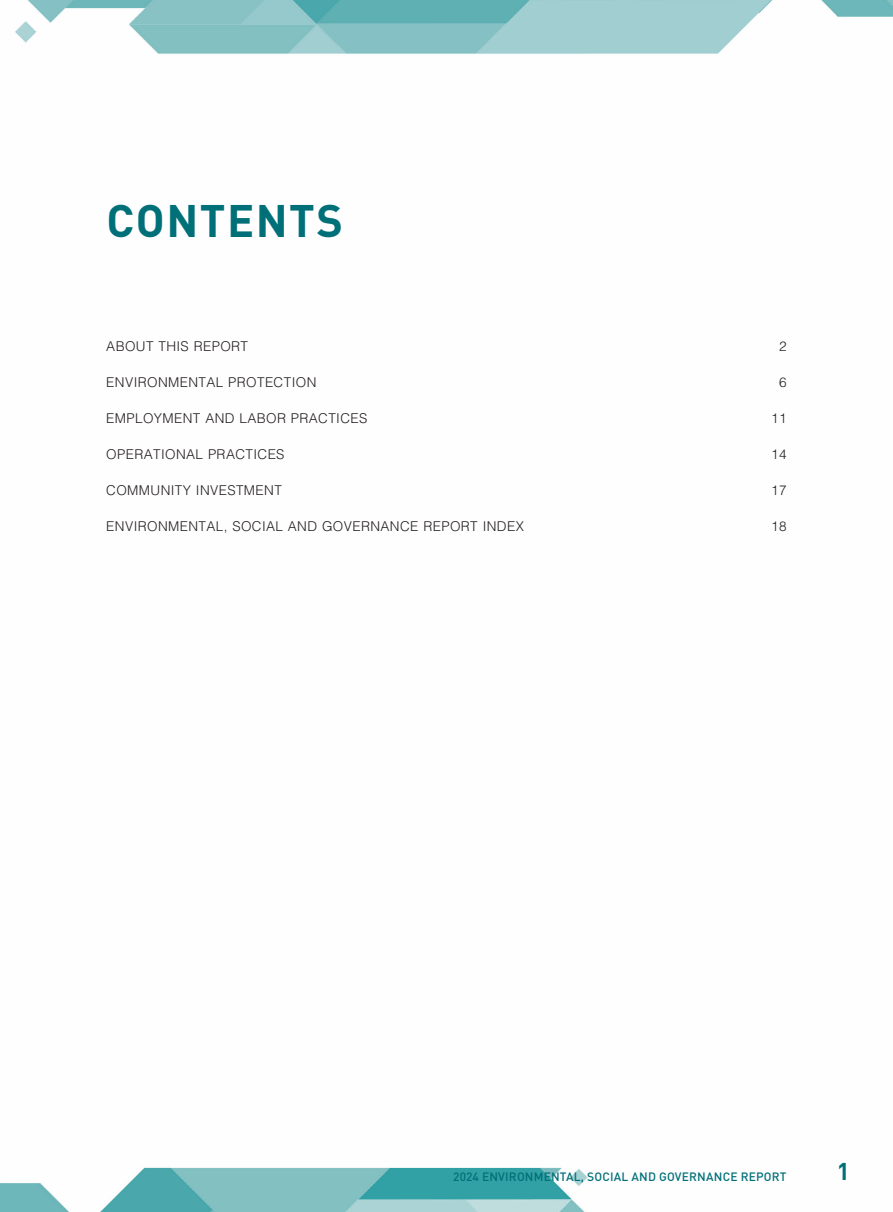
<style>
.page{position:relative;width:893px;height:1212px;background:#fff}
.page>*{position:absolute;margin:0;border:0;box-sizing:border-box;transform-origin:0 0}
.t1{font:700 45px "DIN Pro";letter-spacing:.035em;color:#007078}
.t2{font:700 24px "DIN Pro";color:#007078}
.t3{font:300 13.5px "Helvetica LT Std";letter-spacing:.03em;color:#231f20}
.t4{font:500 12px "DIN Pro";letter-spacing:.015em;color:#007078}
</style>
<div class="page">
<img style="left:0;top:0;width:893px;height:1212px">
<h1 class="t1" style="left:107px;top:190px;width:238px">CONTENTS</h1>
<p class="t3" style="left:106px;top:338px;width:143px">ABOUT THIS REPORT</p>
<p class="t3" style="left:779px;top:338px;width:9px">2</p>
<p class="t3" style="left:106px;top:374px;width:212px">ENVIRONMENTAL PROTECTION</p>
<p class="t3" style="left:779px;top:374px;width:9px">6</p>
<p class="t3" style="left:106px;top:410px;width:263px">EMPLOYMENT AND LABOR PRACTICES</p>
<p class="t3" style="left:771px;top:410px;width:17px">11</p>
<p class="t3" style="left:106px;top:446px;width:180px">OPERATIONAL PRACTICES</p>
<p class="t3" style="left:771px;top:446px;width:17px">14</p>
<p class="t3" style="left:106px;top:482px;width:177px">COMMUNITY INVESTMENT</p>
<p class="t3" style="left:771px;top:482px;width:17px">17</p>
<p class="t3" style="left:106px;top:518px;width:419px">ENVIRONMENTAL, SOCIAL AND GOVERNANCE REPORT INDEX</p>
<p class="t3" style="left:771px;top:518px;width:17px">18</p>
<p class="t4" style="left:453px;top:1169px;width:335px">2024 ENVIRONMENTAL, SOCIAL AND GOVERNANCE REPORT</p>
<h2 class="t2" style="left:837px;top:1155px;width:15px">1</h2>
</div>
